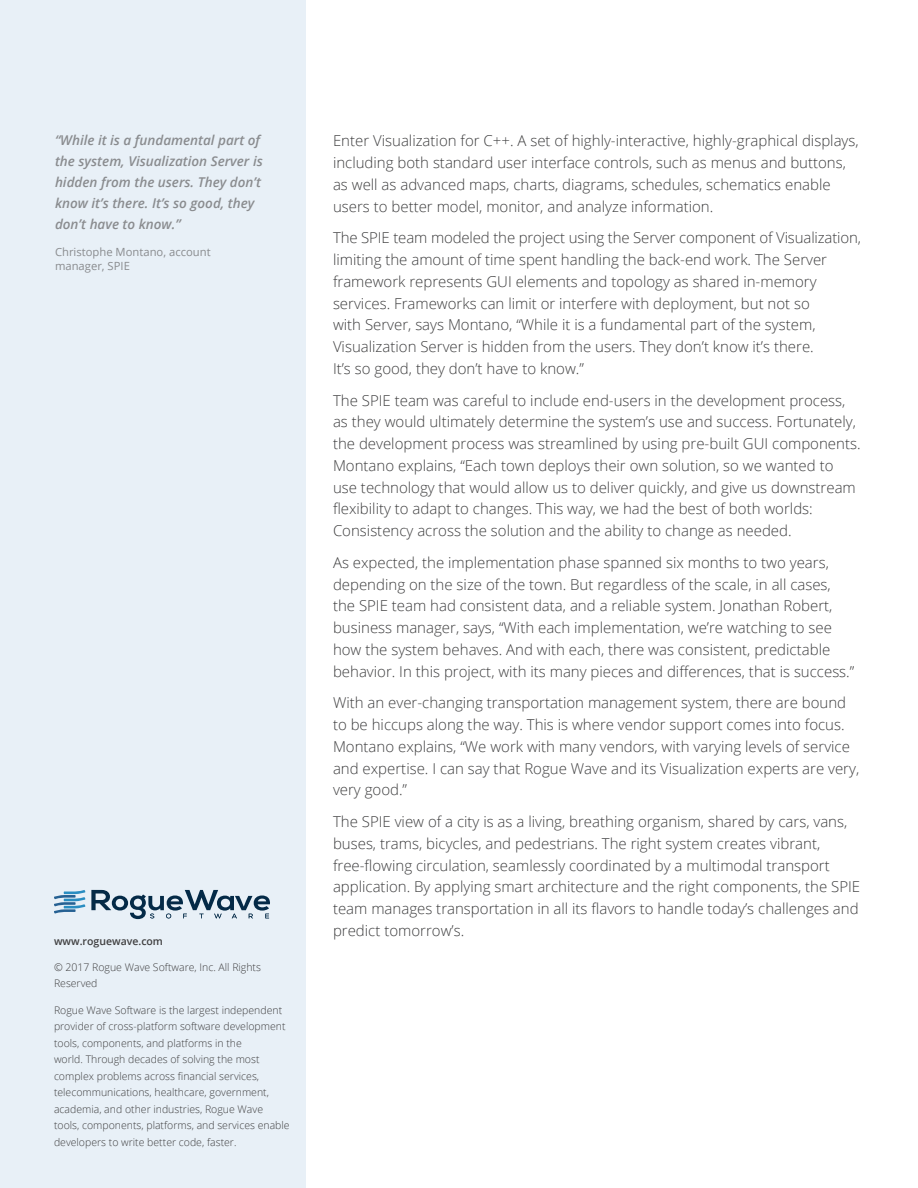
<style>
.page{position:relative;width:918px;height:1188px;background:#fff}
.page>*{position:absolute;margin:0;border:0;box-sizing:border-box;transform-origin:0 0}
.t1{font:300 15px/21.8px "Open Sans";color:#3e3e3f}
.t2{font:italic 600 13.5px/21px "Open Sans";color:#8a8c8f}
.t3{font:11.25px/13.5px "Open Sans";color:#8a8c8f}
.t4{font:300 10.5px/16.5px "Open Sans";color:#3e3e3f}
.t5{font:600 10.5px "Open Sans";color:#3e3e3f}
</style>
<div class="page">
<div style="left:0;top:0;width:306px;height:1188px;background:#e8f0f7"></div>
<svg style="left:54px;top:890px;width:216px;height:29px"></svg>
<p class="t2" style="left:55px;top:130px;width:209px">“While it is a fundamental part of the system, Visualization Server is hidden from the users. They don’t know it’s there. It’s so good, they don’t have to know.”</p>
<p class="t3" style="left:55px;top:245px;width:157px">Christophe Montano, account manager, SPIE</p>
<p class="t5" style="left:54px;top:933px;width:110px">www.roguewave.com</p>
<p class="t4" style="left:54px;top:959px;width:209px">© 2017 Rogue Wave Software, Inc. All Rights<br>Reserved</p>
<p class="t4" style="left:54px;top:1002px;width:237px">Rogue Wave Software is the largest independent provider of cross-platform software development tools, components, and platforms in the<br>world. Through decades of solving the most complex problems across financial services, telecommunications, healthcare, government, academia, and other industries, Rogue Wave tools, components, platforms, and services enable developers to write better code, faster.</p>
<p class="t1" style="left:333px;top:130px;width:527px">Enter Visualization for C++. A set of highly-interactive, highly-graphical displays, including both standard user interface controls, such as menus and buttons, as well as advanced maps, charts, diagrams, schedules, schematics enable users to better model, monitor, and analyze information.</p>
<p class="t1" style="left:333px;top:227px;width:530px">The SPIE team modeled the project using the Server component of Visualization, limiting the amount of time spent handling the back-end work. The Server framework represents GUI elements and topology as shared in-memory services. Frameworks can limit or interfere with deployment, but not so<br>with Server, says Montano, “While it is a fundamental part of the system, Visualization Server is hidden from the users. They don’t know it’s there.<br>It’s so good, they don’t have to know.”</p>
<p class="t1" style="left:333px;top:389px;width:529px">The SPIE team was careful to include end-users in the development process, as they would ultimately determine the system’s use and success. Fortunately, the development process was streamlined by using pre-built GUI components.<br>Montano explains, “Each town deploys their own solution, so we wanted to use technology that would allow us to deliver quickly, and give us downstream flexibility to adapt to changes. This way, we had the best of both worlds:<br>Consistency across the solution and the ability to change as needed.</p>
<p class="t1" style="left:333px;top:551px;width:523px">As expected, the implementation phase spanned six months to two years, depending on the size of the town. But regardless of the scale, in all cases, the SPIE team had consistent data, and a reliable system. Jonathan Robert, business manager, says, “With each implementation, we’re watching to see how the system behaves. And with each, there was consistent, predictable behavior. In this project, with its many pieces and differences, that is success.”</p>
<p class="t1" style="left:333px;top:692px;width:528px">With an ever-changing transportation management system, there are bound to be hiccups along the way. This is where vendor support comes into focus.<br>Montano explains, “We work with many vendors, with varying levels of service and expertise. I can say that Rogue Wave and its Visualization experts are very, very good.”</p>
<p class="t1" style="left:333px;top:810px;width:529px">The SPIE view of a city is as a living, breathing organism, shared by cars, vans, buses, trams, bicycles, and pedestrians. The right system creates vibrant, free-flowing circulation, seamlessly coordinated by a multimodal transport application. By applying smart architecture and the right components, the SPIE team manages transportation in all its flavors to handle today’s challenges and predict tomorrow’s.</p>
</div>
